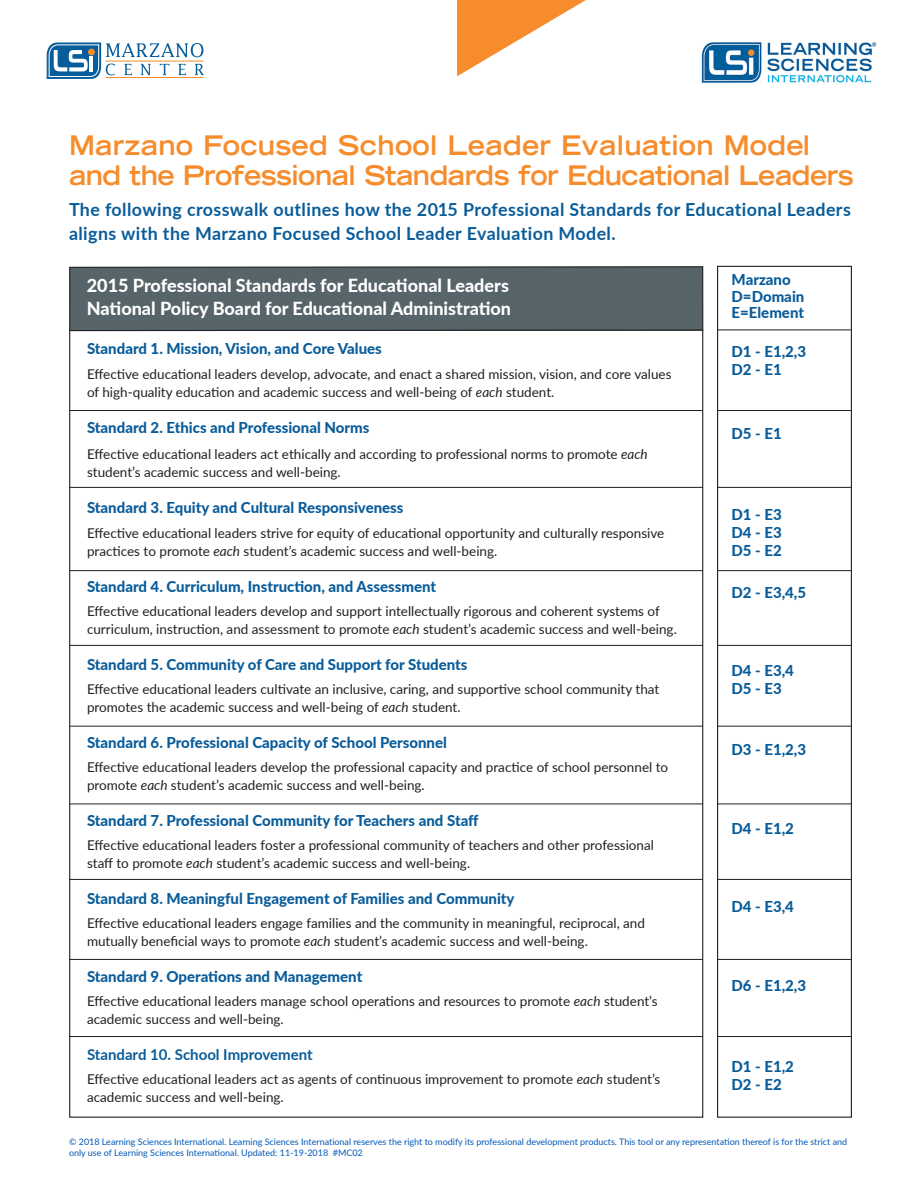
<style>
.page{position:relative;width:918px;height:1188px;background:#fff}
.page>*{position:absolute;margin:0;border:0;box-sizing:border-box;transform-origin:0 0}
.t1{font:700 expanded 27px/30px "Trade Gothic LH";letter-spacing:-.02em;color:#f68c2c;scale:.96 1}
.t2{font:700 18px/24px "Lato";letter-spacing:.025em;color:#095c9a}
.t3{font:800 18px "Lato";color:#fff}
.t4{font:800 15px "Lato";color:#095c9a}
.t5{font:700 15px "Lato";color:#095c9a}
.t6{font:13.5px/18px "Lato";color:#231f20}
.t7{font:9px/10.5px "Lato";color:#0058b8}
.s1{font-style:italic}
</style>
<div class="page">
<svg style="left:46px;top:42px;width:158px;height:37px"></svg>
<hr style="left:106px;top:61px;width:97px;height:1px;background:#f68c2c">
<hr style="left:106px;top:77px;width:97px;height:1px;background:#f68c2c">
<img style="left:701px;top:42px;width:176px;height:41px">
<hr style="left:70px;top:410px;width:632px;height:1px;background:#231f20">
<hr style="left:69px;top:487px;width:634px;height:1px;background:#231f20">
<hr style="left:70px;top:570px;width:633px;height:1px;background:#231f20">
<hr style="left:69px;top:645px;width:634px;height:1px;background:#231f20">
<hr style="left:70px;top:726px;width:633px;height:1px;background:#231f20">
<hr style="left:70px;top:804px;width:633px;height:1px;background:#231f20">
<hr style="left:69px;top:879px;width:634px;height:1px;background:#231f20">
<hr style="left:69px;top:959px;width:633px;height:1px;background:#231f20">
<hr style="left:69px;top:1036px;width:634px;height:1px;background:#231f20">
<div style="left:717px;top:266px;width:135px;height:852px;border:1px solid #231f20"></div>
<hr style="left:717px;top:410px;width:135px;height:1px;background:#231f20">
<hr style="left:717px;top:487px;width:135px;height:1px;background:#231f20">
<hr style="left:717px;top:570px;width:135px;height:1px;background:#231f20">
<hr style="left:718px;top:645px;width:134px;height:1px;background:#231f20">
<hr style="left:717px;top:726px;width:135px;height:1px;background:#231f20">
<hr style="left:718px;top:804px;width:134px;height:1px;background:#231f20">
<hr style="left:717px;top:879px;width:135px;height:1px;background:#231f20">
<hr style="left:717px;top:959px;width:135px;height:1px;background:#231f20">
<hr style="left:717px;top:1036px;width:135px;height:1px;background:#231f20">
<svg style="left:69px;top:266px;width:635px;height:66px;background:#58646a"></svg>
<hr style="left:717px;top:330px;width:135px;height:1px;background:#231f20">
<svg style="left:457px;top:0;width:129px;height:76px"></svg>
<p class="t1" style="left:69px;top:130px;width:819px">Marzano Focused School Leader Evaluation Model and the Professional Standards for Educational Leaders</p>
<p class="t2" style="left:69px;top:197px;width:783px">The following crosswalk outlines how the 2015 Professional Standards for Educational Leaders aligns with the Marzano Focused School Leader Evaluation Model.</p>
<p class="t3" style="left:87px;top:272px;width:424px">2015 Professional Standards for Educational Leaders</p>
<p class="t3" style="left:87px;top:295px;width:426px">National Policy Board for Educational Administration</p>
<p class="t4" style="left:87px;top:337px;width:296px">Standard 1. Mission, Vision, and Core Values</p>
<p class="t6" style="left:87px;top:365px;width:586px">Effective educational leaders develop, advocate, and enact a shared mission, vision, and core values of high-quality education and academic success and well-being of <span class="s1">each</span> student.</p>
<p class="t4" style="left:87px;top:417px;width:284px">Standard 2. Ethics and Professional Norms</p>
<p class="t6" style="left:87px;top:444px;width:562px">Effective educational leaders act ethically and according to professional norms to promote <span class="s1">each </span>student’s academic success and well-being.</p>
<p class="t4" style="left:87px;top:496px;width:318px">Standard 3. Equity and Cultural Responsiveness</p>
<p class="t6" style="left:87px;top:524px;width:579px">Effective educational leaders strive for equity of educational opportunity and culturally responsive practices to promote <span class="s1">each</span> student’s academic success and well-being.</p>
<p class="t4" style="left:87px;top:576px;width:351px">Standard 4. Curriculum, Instruction, and Assessment</p>
<p class="t6" style="left:87px;top:602px;width:591px">Effective educational leaders develop and support intellectually rigorous and coherent systems of curriculum, instruction, and assessment to promote <span class="s1">each</span> student’s academic success and well-being.</p>
<p class="t4" style="left:87px;top:654px;width:382px">Standard 5. Community of Care and Support for Students</p>
<p class="t6" style="left:87px;top:680px;width:574px">Effective educational leaders cultivate an inclusive, caring, and supportive school community that promotes the academic success and well-being of <span class="s1">each</span> student.</p>
<p class="t4" style="left:87px;top:732px;width:361px">Standard 6. Professional Capacity of School Personnel</p>
<p class="t6" style="left:87px;top:758px;width:583px">Effective educational leaders develop the professional capacity and practice of school personnel to promote <span class="s1">each</span> student’s academic success and well-being.</p>
<p class="t4" style="left:87px;top:810px;width:393px">Standard 7. Professional Community for Teachers and Staff</p>
<p class="t6" style="left:87px;top:836px;width:569px">Effective educational leaders foster a professional community of teachers and other professional staff to promote <span class="s1">each</span> student’s academic success and well-being.</p>
<p class="t4" style="left:87px;top:888px;width:429px">Standard 8. Meaningful Engagement of Families and Community</p>
<p class="t6" style="left:87px;top:914px;width:560px">Effective educational leaders engage families and the community in meaningful, reciprocal, and mutually beneficial ways to promote <span class="s1">each</span> student’s academic success and well-being.</p>
<p class="t4" style="left:87px;top:966px;width:277px">Standard 9. Operations and Management</p>
<p class="t6" style="left:87px;top:992px;width:572px">Effective educational leaders manage school operations and resources to promote <span class="s1">each</span> student’s academic success and well-being.</p>
<p class="t5" style="left:87px;top:1044px;width:227px">Standard 10. School Improvement</p>
<p class="t6" style="left:87px;top:1070px;width:575px">Effective educational leaders act as agents of continuous improvement to promote <span class="s1">each</span> student’s academic success and well-being.</p>
<p class="t4" style="left:732px;top:269px;width:61px">Marzano</p>
<p class="t4" style="left:732px;top:285px;width:74px">D=Domain</p>
<p class="t4" style="left:732px;top:302px;width:74px">E=Element</p>
<p class="t4" style="left:732px;top:340px;width:76px">D1 - E1,2,3</p>
<p class="t4" style="left:732px;top:358px;width:52px">D2 - E1</p>
<p class="t4" style="left:732px;top:423px;width:52px">D5 - E1</p>
<p class="t4" style="left:732px;top:504px;width:52px">D1 - E3</p>
<p class="t4" style="left:732px;top:522px;width:52px">D4 - E3</p>
<p class="t4" style="left:732px;top:540px;width:52px">D5 - E2</p>
<p class="t4" style="left:732px;top:582px;width:76px">D2 - E3,4,5</p>
<p class="t4" style="left:732px;top:660px;width:64px">D4 - E3,4</p>
<p class="t4" style="left:732px;top:678px;width:52px">D5 - E3</p>
<p class="t4" style="left:732px;top:738px;width:76px">D3 - E1,2,3</p>
<p class="t4" style="left:732px;top:817px;width:64px">D4 - E1,2</p>
<p class="t4" style="left:732px;top:895px;width:64px">D4 - E3,4</p>
<p class="t4" style="left:732px;top:975px;width:76px">D6 - E1,2,3</p>
<p class="t4" style="left:732px;top:1056px;width:64px">D1 - E1,2</p>
<p class="t4" style="left:732px;top:1074px;width:52px">D2 - E2</p>
<p class="t7" style="left:69px;top:1136px;width:780px">© 2018 Learning Sciences International. Learning Sciences International reserves the right to modify its professional development products. This tool or any representation thereof is for the strict and only use of Learning Sciences International. Updated: 11-19-2018 #MC02</p>
</div>
